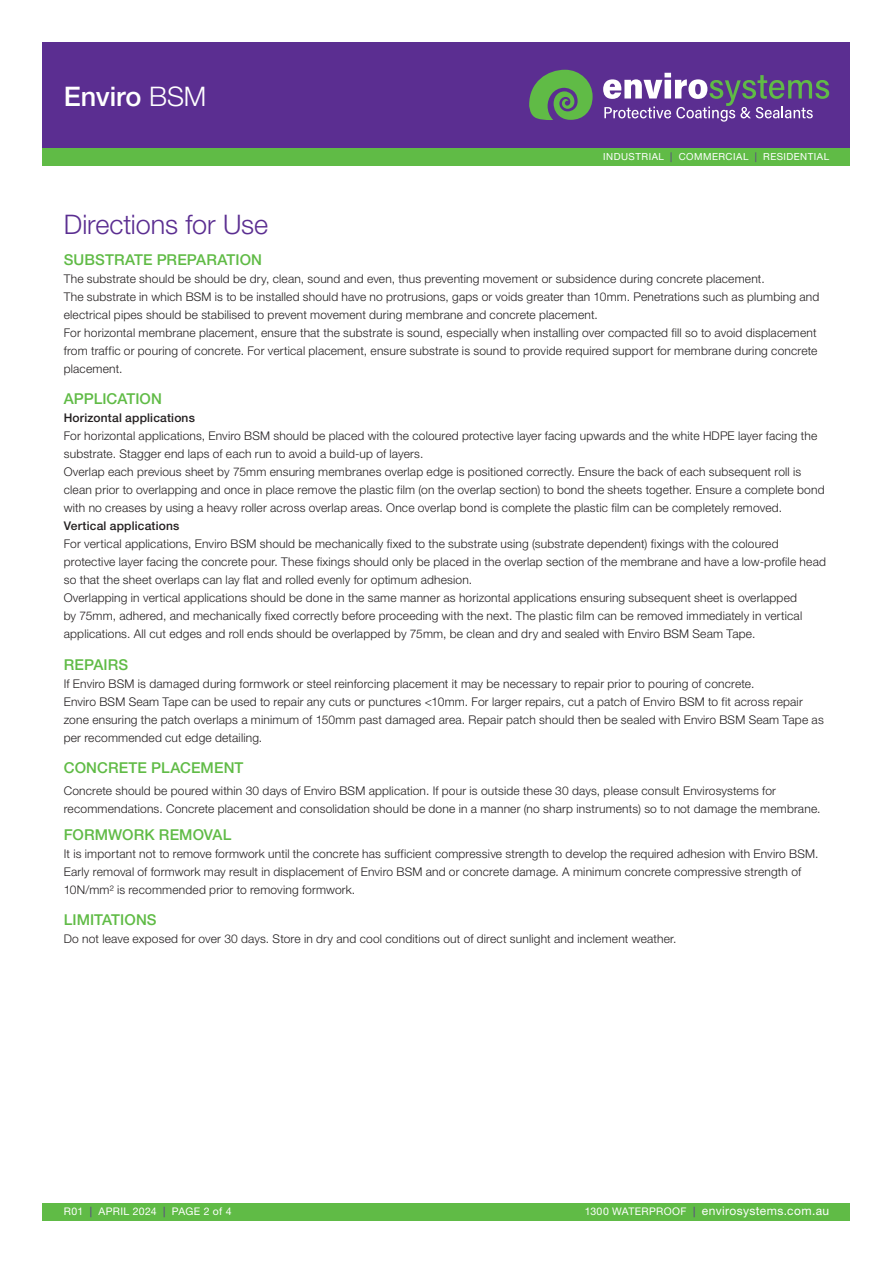
<style>
.page{position:relative;width:893px;height:1263px;background:#fff}
.page>*{position:absolute;margin:0;border:0;box-sizing:border-box;transform-origin:0 0}
.t1{font:300 27px "Helvetica Neue";letter-spacing:-.005em;color:#5b2e91}
.t2{font:500 27px "Helvetica Neue";color:#fff}
.t3{font:500 15px "Helvetica Neue";letter-spacing:.005em;color:#60bb46}
.t4{font:300 12px/18px "Helvetica Neue";letter-spacing:.015em;color:#231f20}
.t5{font:500 12px "Helvetica Neue";letter-spacing:.015em;color:#231f20}
.t6{font:12px "Helvetica Neue";letter-spacing:.03em;color:#fff}
.t7{font:10.5px "Helvetica Neue";letter-spacing:.03em;color:#fff}
.t8{font:9.75px "Helvetica Neue";letter-spacing:.05em;color:#fff}
.s1{font-weight:300}
.s2{color:#5b2e91}
.s3{font-size:10.5px}
.s4{font-size:10.5px;color:#5b2e91}
</style>
<div class="page">
<div style="left:43px;top:43px;width:807px;height:106px;background:#5b2e91"></div>
<svg style="left:603px;top:73px;width:226px;height:49px"></svg>
<svg style="left:529px;top:70px;width:64px;height:50px"></svg>
<div style="left:43px;top:149px;width:807px;height:17px;background:#60bb46"></div>
<div style="left:43px;top:1203px;width:807px;height:17px;background:#60bb46"></div>
<h1 class="t2" style="left:64px;top:81px;width:144px">Enviro <span class="s1">BSM</span></h1>
<p class="t8" style="left:603px;top:151px;width:227px">INDUSTRIAL <span class="s2">|</span> COMMERCIAL <span class="s2">|</span> RESIDENTIAL</p>
<h1 class="t1" style="left:64px;top:208px;width:206px">Directions for Use</h1>
<p class="t3" style="left:64px;top:251px;width:200px">SUBSTRATE PREPARATION</p>
<p class="t4" style="left:64px;top:270px;width:757px">The substrate should be should be dry, clean, sound and even, thus preventing movement or subsidence during concrete placement.<br>The substrate in which BSM is to be installed should have no protrusions, gaps or voids greater than 10mm. Penetrations such as plumbing and electrical pipes should be stabilised to prevent movement during membrane and concrete placement.<br>For horizontal membrane placement, ensure that the substrate is sound, especially when installing over compacted fill so to avoid displacement from traffic or pouring of concrete. For vertical placement, ensure substrate is sound to provide required support for membrane during concrete placement.</p>
<p class="t3" style="left:64px;top:390px;width:100px">APPLICATION</p>
<p class="t5" style="left:64px;top:411px;width:133px">Horizontal applications</p>
<p class="t4" style="left:64px;top:427px;width:762px">For horizontal applications, Enviro BSM should be placed with the coloured protective layer facing upwards and the white HDPE layer facing the substrate. Stagger end laps of each run to avoid a build-up of layers.<br>Overlap each previous sheet by 75mm ensuring membranes overlap edge is positioned correctly. Ensure the back of each subsequent roll is clean prior to overlapping and once in place remove the plastic film (on the overlap section) to bond the sheets together. Ensure a complete bond with no creases by using a heavy roller across overlap areas. Once overlap bond is complete the plastic film can be completely removed.</p>
<p class="t5" style="left:64px;top:519px;width:117px">Vertical applications</p>
<p class="t4" style="left:64px;top:535px;width:764px">For vertical applications, Enviro BSM should be mechanically fixed to the substrate using (substrate dependent) fixings with the coloured protective layer facing the concrete pour. These fixings should only be placed in the overlap section of the membrane and have a low-profile head so that the sheet overlaps can lay flat and rolled evenly for optimum adhesion.<br>Overlapping in vertical applications should be done in the same manner as horizontal applications ensuring subsequent sheet is overlapped<br>by 75mm, adhered, and mechanically fixed correctly before proceeding with the next. The plastic film can be removed immediately in vertical applications. All cut edges and roll ends should be overlapped by 75mm, be clean and dry and sealed with Enviro BSM Seam Tape.</p>
<p class="t3" style="left:64px;top:655px;width:66px">REPAIRS</p>
<p class="t4" style="left:64px;top:674px;width:761px">If Enviro BSM is damaged during formwork or steel reinforcing placement it may be necessary to repair prior to pouring of concrete.<br>Enviro BSM Seam Tape can be used to repair any cuts or punctures &lt;10mm. For larger repairs, cut a patch of Enviro BSM to fit across repair zone ensuring the patch overlaps a minimum of 150mm past damaged area. Repair patch should then be sealed with Enviro BSM Seam Tape as per recommended cut edge detailing.</p>
<p class="t3" style="left:64px;top:759px;width:181px">CONCRETE PLACEMENT</p>
<p class="t4" style="left:64px;top:782px;width:758px">Concrete should be poured within 30 days of Enviro BSM application. If pour is outside these 30 days, please consult Envirosystems for recommendations. Concrete placement and consolidation should be done in a manner (no sharp instruments) so to not damage the membrane.</p>
<p class="t3" style="left:64px;top:826px;width:169px">FORMWORK REMOVAL</p>
<p class="t4" style="left:64px;top:845px;width:756px">It is important not to remove formwork until the concrete has sufficient compressive strength to develop the required adhesion with Enviro BSM.<br>Early removal of formwork may result in displacement of Enviro BSM and or concrete damage. A minimum concrete compressive strength of<br>10N/mm² is recommended prior to removing formwork.</p>
<p class="t3" style="left:64px;top:911px;width:94px">LIMITATIONS</p>
<p class="t4" style="left:64px;top:930px;width:614px">Do not leave exposed for over 30 days. Store in dry and cool conditions out of direct sunlight and inclement weather.</p>
<p class="t7" style="left:64px;top:1205px;width:169px">R01 <span class="s2">|</span> APRIL 2024 <span class="s2">|</span> PAGE 2 of 4</p>
<p class="t6" style="left:585px;top:1204px;width:246px"><span class="s3">1300 WATERPROOF</span> <span class="s4">|</span> envirosystems.com.au</p>
</div>
